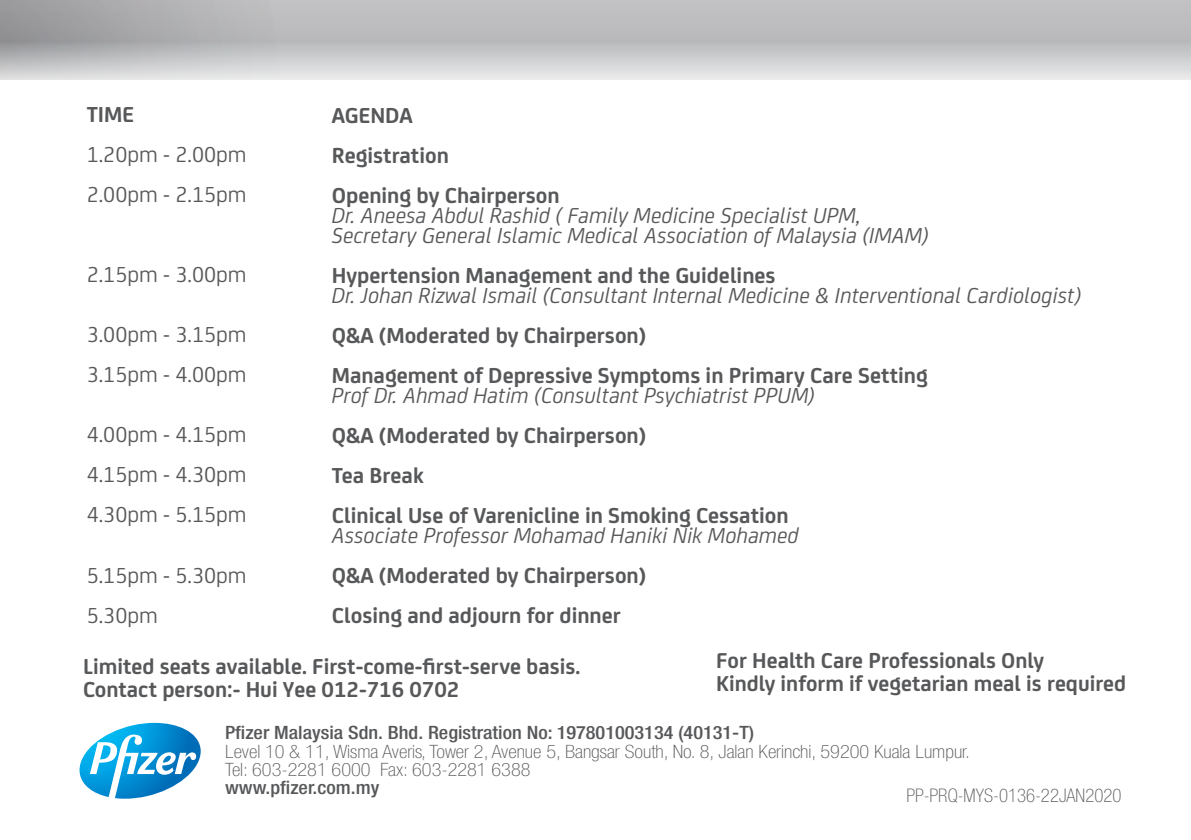
<style>
.page{position:relative;width:1191px;height:840px;background:#fff}
.page>*{position:absolute;margin:0;border:0;box-sizing:border-box;transform-origin:0 0}
.t1{font:700 23.2px "FS Joey";color:#57585a}
.t2{font:italic 23.2px "FS Joey";color:#57585a}
.t3{font:23.2px "FS Joey";color:#57585a}
.t4{font:700 23px "FS Joey";color:#57585a}
.t5{font:100 condensed 18.8px "Helvetica Neue LT Std";color:#57585a}
.t6{font:100 condensed 18.4px "Helvetica Neue LT Std";color:#57585a;scale:1.1 1}
.t7{font:500 condensed 18.4px "Helvetica Neue LT Std";color:#57585a;scale:1.1 1}
</style>
<div class="page">
<svg style="left:278px;top:0;width:913px;height:80px;background:#c6c7c8"></svg>
<svg style="left:0;top:0;width:278px;height:80px;background:#b6b7b9"></svg>
<svg style="left:79px;top:722px;width:122px;height:76px"></svg>
<p class="t1" style="left:87px;top:97px;width:49px">TIME</p>
<p class="t3" style="left:87px;top:138px;width:161px">1.20pm - 2.00pm</p>
<p class="t3" style="left:87px;top:178px;width:161px">2.00pm - 2.15pm</p>
<p class="t1" style="left:332px;top:97px;width:83px">AGENDA</p>
<p class="t1" style="left:332px;top:137px;width:119px">Registration</p>
<p class="t1" style="left:332px;top:177px;width:229px">Opening by Chairperson</p>
<p class="t2" style="left:332px;top:199px;width:531px">Dr. Aneesa Abdul Rashid ( Family Medicine Specialist UPM,</p>
<p class="t2" style="left:332px;top:219px;width:599px">Secretary General Islamic Medical Association of Malaysia (IMAM)</p>
<p class="t1" style="left:332px;top:257px;width:445px">Hypertension Management and the Guidelines</p>
<p class="t2" style="left:332px;top:279px;width:752px">Dr. Johan Rizwal Ismail (Consultant Internal Medicine &amp; Interventional Cardiologist)</p>
<p class="t1" style="left:332px;top:317px;width:316px">Q&amp;A (Moderated by Chairperson)</p>
<p class="t1" style="left:332px;top:357px;width:597px">Management of Depressive Symptoms in Primary Care Setting</p>
<p class="t2" style="left:332px;top:379px;width:485px">Prof Dr. Ahmad Hatim (Consultant Psychiatrist PPUM)</p>
<p class="t1" style="left:332px;top:417px;width:316px">Q&amp;A (Moderated by Chairperson)</p>
<p class="t1" style="left:332px;top:457px;width:93px">Tea Break</p>
<p class="t1" style="left:332px;top:497px;width:458px">Clinical Use of Varenicline in Smoking Cessation</p>
<p class="t2" style="left:332px;top:519px;width:469px">Associate Professor Mohamad Haniki Nik Mohamed</p>
<p class="t1" style="left:332px;top:557px;width:316px">Q&amp;A (Moderated by Chairperson)</p>
<p class="t1" style="left:332px;top:597px;width:291px">Closing and adjourn for dinner</p>
<p class="t3" style="left:87px;top:258px;width:161px">2.15pm - 3.00pm</p>
<p class="t3" style="left:87px;top:318px;width:161px">3.00pm - 3.15pm</p>
<p class="t3" style="left:87px;top:358px;width:161px">3.15pm - 4.00pm</p>
<p class="t3" style="left:87px;top:418px;width:161px">4.00pm - 4.15pm</p>
<p class="t3" style="left:87px;top:458px;width:161px">4.15pm - 4.30pm</p>
<p class="t3" style="left:87px;top:498px;width:161px">4.30pm - 5.15pm</p>
<p class="t3" style="left:87px;top:558px;width:161px">5.15pm - 5.30pm</p>
<p class="t3" style="left:87px;top:598px;width:73px">5.30pm</p>
<p class="t1" style="left:83px;top:649px;width:499px">Limited seats available. First-come-first-serve basis.</p>
<p class="t1" style="left:83px;top:672px;width:378px">Contact person:- Hui Yee 012-716 0702</p>
<p class="t7" style="left:225px;top:721px;width:482px">Pfizer Malaysia Sdn. Bhd. Registration No: 197801003134 (40131-T)</p>
<p class="t6" style="left:225px;top:740px;width:679px">Level 10 &amp; 11, Wisma Averis, Tower 2, Avenue 5, Bangsar South, No. 8, Jalan Kerinchi, 59200 Kuala Lumpur.</p>
<p class="t6" style="left:225px;top:758px;width:279px">Tel: 603-2281 6000 Fax: 603-2281 6388</p>
<p class="t7" style="left:225px;top:776px;width:142px">www.pfizer.com.my</p>
<p class="t4" style="left:716px;top:642px;width:329px">For Health Care Professionals Only</p>
<p class="t4" style="left:716px;top:665px;width:411px">Kindly inform if vegetarian meal is required</p>
<p class="t5" style="left:906px;top:784px;width:216px">PP-PRQ-MYS-0136-22JAN2020</p>
</div>
